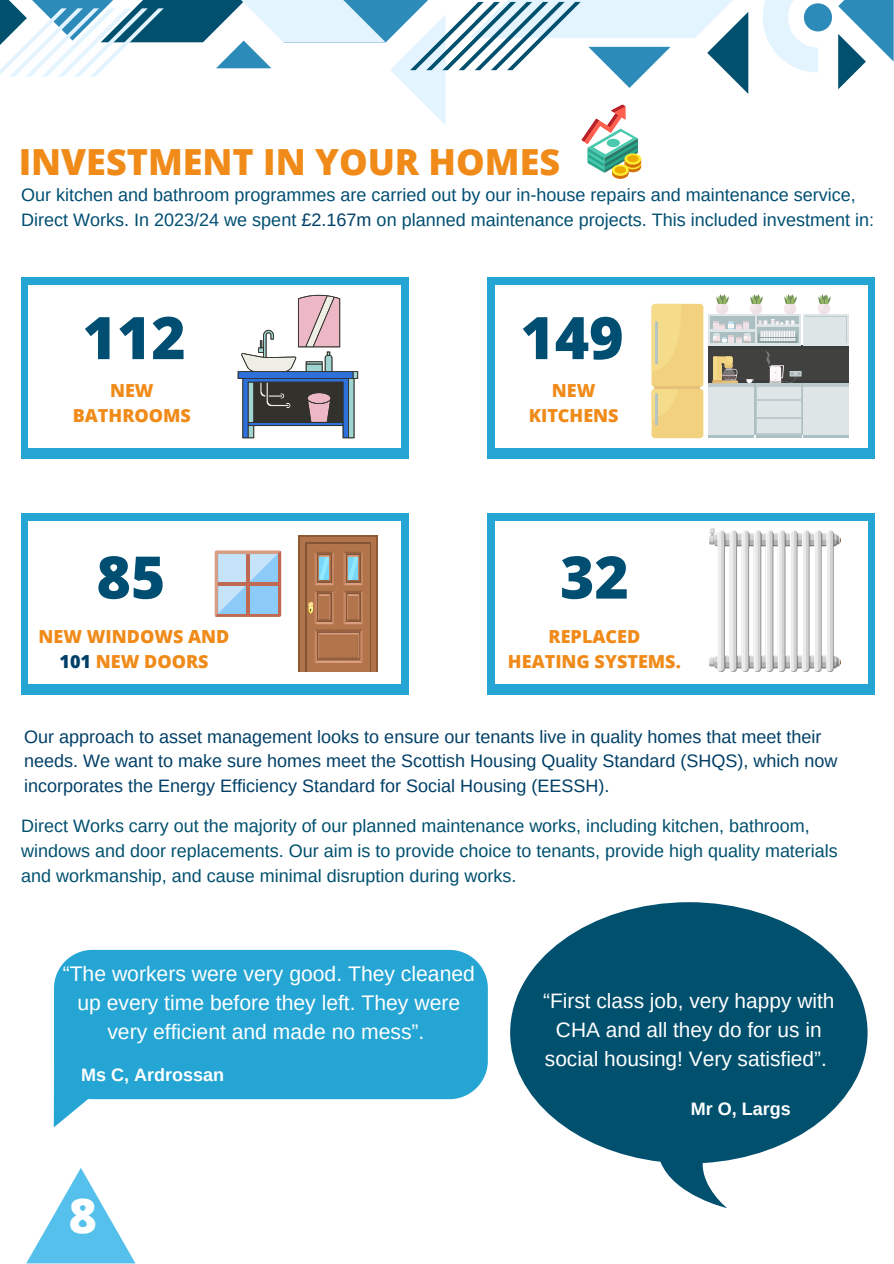
<style>
.page{position:relative;width:894px;height:1264px;background:#fff}
.page>*{position:absolute;margin:0;border:0;box-sizing:border-box;transform-origin:0 0}
.t1{font:800 58.8px "Open Sans";color:#004e72}
.t2{font:800 48px "Open Sans";color:#fff}
.t3{font:800 36px "Open Sans";color:#f08b19}
.t4{font:21.15px/29.1px "Arimo";color:#fff;text-align:center}
.t5{font:20.85px/28.8px "Arimo";color:#fff;text-align:center}
.t6{font:18px/24.8px "Arimo";color:#003f67}
.t7{font:18px/24.8px "Arimo";color:#00506e}
.t8{font:18px/24.8px "Arimo";color:#004e72}
.t9{font:800 18px/24.8px "Open Sans";color:#f08b19;text-align:center}
.t10{font:700 18px "Arimo";color:#fff}
.s1{color:#003f67}
</style>
<div class="page">
<svg style="left:838px;top:0;width:55px;height:89px"></svg>
<div style="left:21px;top:277px;width:387px;height:182px;background:#24a5d3"></div>
<div style="left:28px;top:285px;width:373px;height:162px;background:#fff"></div>
<svg style="left:238px;top:294px;width:120px;height:144px"></svg>
<div style="left:487px;top:277px;width:387px;height:182px;background:#24a5d3"></div>
<div style="left:495px;top:285px;width:372px;height:162px;background:#fff"></div>
<svg style="left:651px;top:304px;width:52px;height:134px;background:#f0d485"></svg>
<div style="left:708px;top:345px;width:140px;height:38px;background:#414140"></div>
<hr style="left:708px;top:345px;width:140px;height:3px;background:#3b3b3b">
<hr style="left:708px;top:380px;width:140px;height:3px;background:#3b3b3b">
<div style="left:789px;top:371px;width:12px;height:5px;background:#bccacd"></div>
<div style="left:708px;top:383px;width:46px;height:55px;background:linear-gradient(to right,#acbfc2,#acbfc2)"></div>
<div style="left:708px;top:383px;width:46px;height:51px;background:#dee5e6"></div>
<hr style="left:708px;top:383px;width:46px;height:4px;background:#bccacd">
<div style="left:802px;top:383px;width:46px;height:55px;background:linear-gradient(to right,#acbfc2,#acbfc2)"></div>
<div style="left:802px;top:383px;width:46px;height:51px;background:#dee5e6"></div>
<hr style="left:802px;top:383px;width:46px;height:4px;background:#bccacd">
<div style="left:755px;top:383px;width:46px;height:55px;background:linear-gradient(to right,#acbfc2,#acbfc2)"></div>
<svg style="left:755px;top:387px;width:46px;height:47px"></svg>
<div style="left:756px;top:383px;width:44px;height:50px;background:#dee5e6"></div>
<hr style="left:755px;top:383px;width:46px;height:4px;background:#bccacd">
<hr style="left:755px;top:399px;width:46px;height:1px;background:#bccacd">
<hr style="left:755px;top:417px;width:46px;height:1px;background:#bccacd">
<svg style="left:766px;top:350px;width:34px;height:33px"></svg>
<svg style="left:746px;top:379px;width:7px;height:4px"></svg>
<svg style="left:712px;top:356px;width:26px;height:27px"></svg>
<div style="left:708px;top:314px;width:93px;height:31px;background:#dee5e6"></div>
<svg style="left:710px;top:317px;width:89px;height:26px"></svg>
<hr style="left:755px;top:324px;width:45px;height:3px;background:#dee5e6">
<hr style="left:709px;top:329px;width:45px;height:2px;background:#dee5e6">
<div style="left:802px;top:314px;width:46px;height:31px;background:linear-gradient(to right,#c2cfd2,#b9c8cb)"></div>
<div style="left:804px;top:317px;width:41px;height:26px;background:#dee5e6"></div>
<svg style="left:712px;top:294px;width:85px;height:49px"></svg>
<svg style="left:818px;top:294px;width:12px;height:20px"></svg>
<div style="left:21px;top:513px;width:387px;height:181px;background:#24a5d3"></div>
<div style="left:28px;top:521px;width:373px;height:162px;background:#fff"></div>
<div style="left:487px;top:513px;width:387px;height:181px;background:#24a5d3"></div>
<div style="left:495px;top:521px;width:372px;height:162px;background:#fff"></div>
<div style="left:298px;top:535px;width:80px;height:136px;background:linear-gradient(to bottom,#8c5b35,#8c5b35)"></div>
<div style="left:300px;top:537px;width:75px;height:134px;background:#b2754b"></div>
<div style="left:305px;top:542px;width:65px;height:129px;background:#825536"></div>
<div style="left:307px;top:544px;width:62px;height:127px;background:#b2754b"></div>
<svg style="left:308px;top:552px;width:55px;height:111px"></svg>
<svg style="left:215px;top:551px;width:66px;height:66px;background:#aec5da"></svg>
<hr style="left:246px;top:554px;width:4px;height:59px;background:#bf6952">
<hr style="left:218px;top:582px;width:59px;height:3px;background:#bf6952">
<svg style="left:0;top:0;width:831px;height:179px"></svg>
<img style="left:709px;top:528px;width:130px;height:143px">
<svg style="left:510px;top:902px;width:356px;height:306px;fill:#00506e"></svg>
<div style="left:54px;top:949px;width:433px;height:150px;background:#24a5d3"></div>
<svg style="left:54px;top:1037px;width:103px;height:90px"></svg>
<svg style="left:26px;top:1168px;width:109px;height:95px"></svg>
<h1 class="t3" style="left:19px;top:137px;width:543px">INVESTMENT IN YOUR HOMES</h1>
<p class="t8" style="left:21px;top:182px;width:854px">Our kitchen and bathroom programmes are carried out by our in-house repairs and maintenance service,<br>Direct Works. In 2023/24 we spent <span class="s1">£2.167m</span> on planned maintenance projects. This included investment in:</p>
<h4 class="t1" style="left:82px;top:296px;width:105px">112</h4>
<p class="t1" style="left:520px;top:296px;width:105px">149</p>
<p class="t9" style="left:73px;top:378px;width:120px">NEW<br>BATHROOMS</p>
<h2 class="t9" style="left:528px;top:377px;width:91px">NEW<br>KITCHENS</h2>
<p class="t1" style="left:96px;top:536px;width:70px">85</p>
<p class="t1" style="left:560px;top:536px;width:70px">32</p>
<h4 class="t9" style="left:39px;top:623px;width:192px">NEW WINDOWS AND<br><span class="s1">101</span> NEW DOORS</h4>
<h1 class="t9" style="left:508px;top:623px;width:174px">REPLACED<br>HEATING SYSTEMS.</h1>
<p class="t6" style="left:24px;top:724px;width:814px">Our approach to asset management looks to ensure our tenants live in quality homes that meet their needs. We want to make sure homes meet the Scottish Housing Quality Standard (SHQS), which now incorporates the Energy Efficiency Standard for Social Housing (EESSH).</p>
<h4 class="t7" style="left:21px;top:813px;width:818px">Direct Works carry out the majority of our planned maintenance works, including kitchen, bathroom, windows and door replacements. Our aim is to provide choice to tenants, provide high quality materials and workmanship, and cause minimal disruption during works.</h4>
<h4 class="t4" style="left:63px;top:959px;width:413px">“The workers were very good. They cleaned up every time before they left. They were very efficient and made no mess”.</h4>
<p class="t10" style="left:81px;top:1064px;width:144px">Ms C, Ardrossan</p>
<p class="t2" style="left:69px;top:1182px;width:30px">8</p>
<p class="t5" style="left:543px;top:986px;width:293px">“First class job, very happy with<br>CHA and all they do for us in social housing! Very satisfied”.</p>
<p class="t10" style="left:690px;top:1098px;width:101px">Mr O, Largs</p>
</div>
